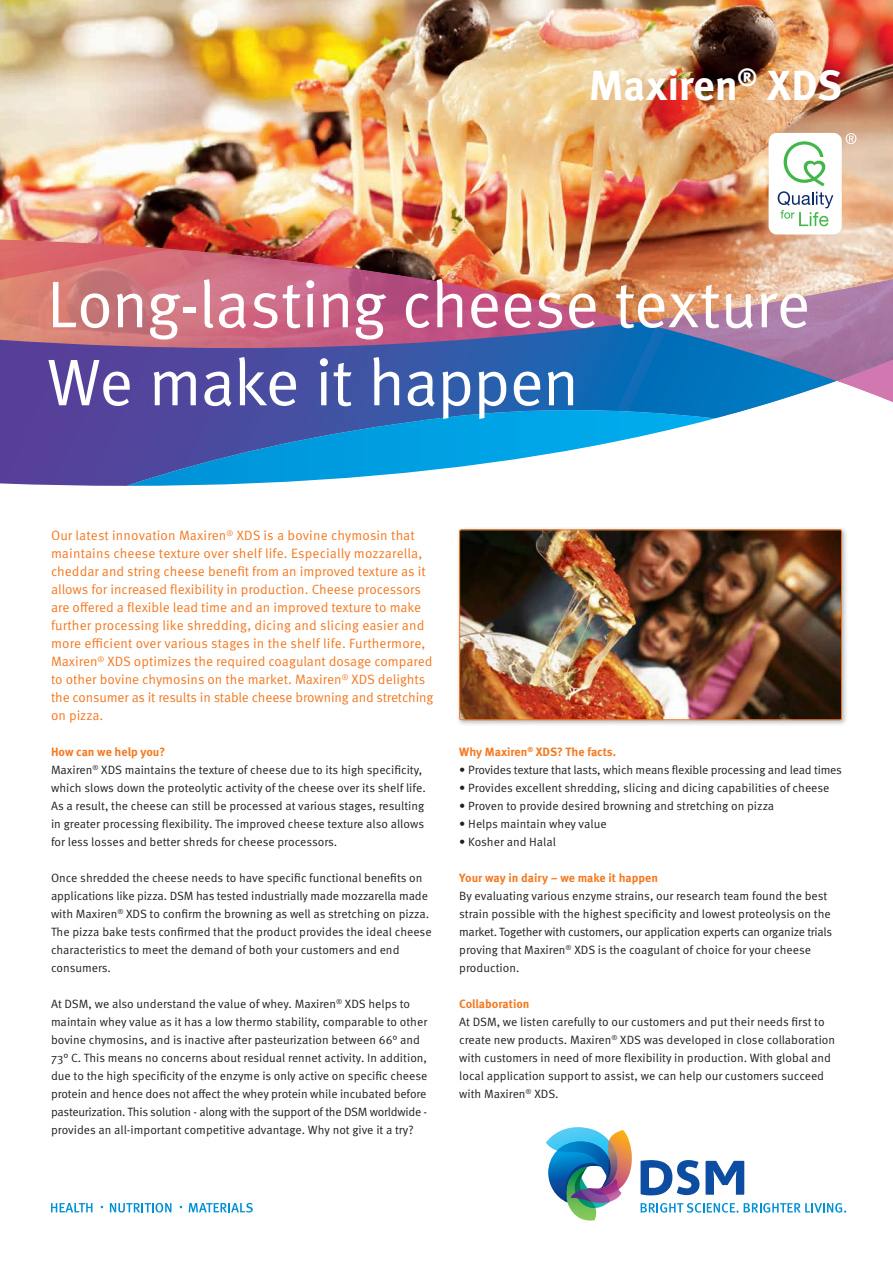
<style>
.page{position:relative;width:893px;height:1263px;background:#fff}
.page>*{position:absolute;margin:0;border:0;box-sizing:border-box;transform-origin:0 0}
.t1{font:66px/78px "Meta Pro Norm";letter-spacing:-.02em;color:#fff}
.t2{font:700 42px "Meta Pro";letter-spacing:-.005em;color:#fff}
.t3{font:13.5px/18px "Meta Pro Norm";color:#f47921}
.t4{font:12px/18px "Meta Pro Norm";letter-spacing:-.005em;color:#231f20}
.t5{font:700 12px "Meta Pro";color:#f47921}
</style>
<div class="page">
<img style="left:0;top:0;width:893px;height:133px">
<svg style="left:51px;top:1203px;width:41px;height:9px"></svg>
<svg style="left:110px;top:1203px;width:61px;height:9px"></svg>
<svg style="left:189px;top:1203px;width:64px;height:9px"></svg>
<svg style="left:546px;top:1127px;width:300px;height:94px"></svg>
<img style="left:0;top:133px;width:893px;height:353px">
<div style="left:456px;top:527px;width:392px;height:199px;background:#231f20;opacity:.3"></div>
<img style="left:459px;top:530px;width:383px;height:190px">
<div style="left:459px;top:530px;width:383px;height:190px;border:1px solid #f47921;border-radius:2px"></div>
<h2 class="t2" style="left:589px;top:52px;width:255px">Maxiren<sup>®</sup> XDS</h2>
<h1 class="t1" style="left:47px;top:261px;width:765px">Long-lasting cheese texture<br>We make it happen</h1>
<p class="t3" style="left:51px;top:525px;width:384px">Our latest innovation Maxiren<sup>®</sup> XDS is a bovine chymosin that maintains cheese texture over shelf life. Especially mozzarella, cheddar and string cheese benefit from an improved texture as it allows for increased flexibility in production. Cheese processors are offered a flexible lead time and an improved texture to make further processing like shredding, dicing and slicing easier and more efficient over various stages in the shelf life. Furthermore, Maxiren<sup>®</sup> XDS optimizes the required coagulant dosage compared to other bovine chymosins on the market. Maxiren<sup>®</sup> XDS delights the consumer as it results in stable cheese browning and stretching on pizza.</p>
<p class="t5" style="left:51px;top:742px;width:116px">How can we help you?</p>
<p class="t4" style="left:51px;top:760px;width:376px">Maxiren<sup>®</sup> XDS maintains the texture of cheese due to its high specificity, which slows down the proteolytic activity of the cheese over its shelf life.<br>As a result, the cheese can still be processed at various stages, resulting in greater processing flexibility. The improved cheese texture also allows for less losses and better shreds for cheese processors.</p>
<p class="t4" style="left:51px;top:868px;width:382px">Once shredded the cheese needs to have specific functional benefits on applications like pizza. DSM has tested industrially made mozzarella made with Maxiren<sup>®</sup> XDS to confirm the browning as well as stretching on pizza.<br>The pizza bake tests confirmed that the product provides the ideal cheese characteristics to meet the demand of both your customers and end consumers.</p>
<p class="t4" style="left:51px;top:994px;width:378px">At DSM, we also understand the value of whey. Maxiren<sup>®</sup> XDS helps to maintain whey value as it has a low thermo stability, comparable to other bovine chymosins, and is inactive after pasteurization between 66° and 73° C. This means no concerns about residual rennet activity. In addition, due to the high specificity of the enzyme is only active on specific cheese protein and hence does not affect the whey protein while incubated before pasteurization. This solution - along with the support of the DSM worldwide - provides an all-important competitive advantage. Why not give it a try?</p>
<p class="t5" style="left:459px;top:742px;width:159px">Why Maxiren<sup>®</sup> XDS? The facts.</p>
<p class="t4" style="left:459px;top:760px;width:384px">• Provides texture that lasts, which means flexible processing and lead times</p>
<p class="t4" style="left:459px;top:778px;width:372px">• Provides excellent shredding, slicing and dicing capabilities of cheese</p>
<p class="t4" style="left:459px;top:796px;width:317px">• Proven to provide desired browning and stretching on pizza</p>
<p class="t4" style="left:459px;top:814px;width:149px">• Helps maintain whey value</p>
<p class="t4" style="left:459px;top:832px;width:98px">• Kosher and Halal</p>
<p class="t5" style="left:459px;top:868px;width:200px">Your way in dairy – we make it happen</p>
<p class="t4" style="left:459px;top:886px;width:374px">By evaluating various enzyme strains, our research team found the best strain possible with the highest specificity and lowest proteolysis on the market. Together with customers, our application experts can organize trials proving that Maxiren<sup>®</sup> XDS is the coagulant of choice for your cheese production.</p>
<p class="t5" style="left:459px;top:994px;width:72px">Collaboration</p>
<p class="t4" style="left:459px;top:1012px;width:377px">At DSM, we listen carefully to our customers and put their needs first to create new products. Maxiren<sup>®</sup> XDS was developed in close collaboration with customers in need of more flexibility in production. With global and local application support to assist, we can help our customers succeed with Maxiren<sup>®</sup> XDS.</p>
</div>
